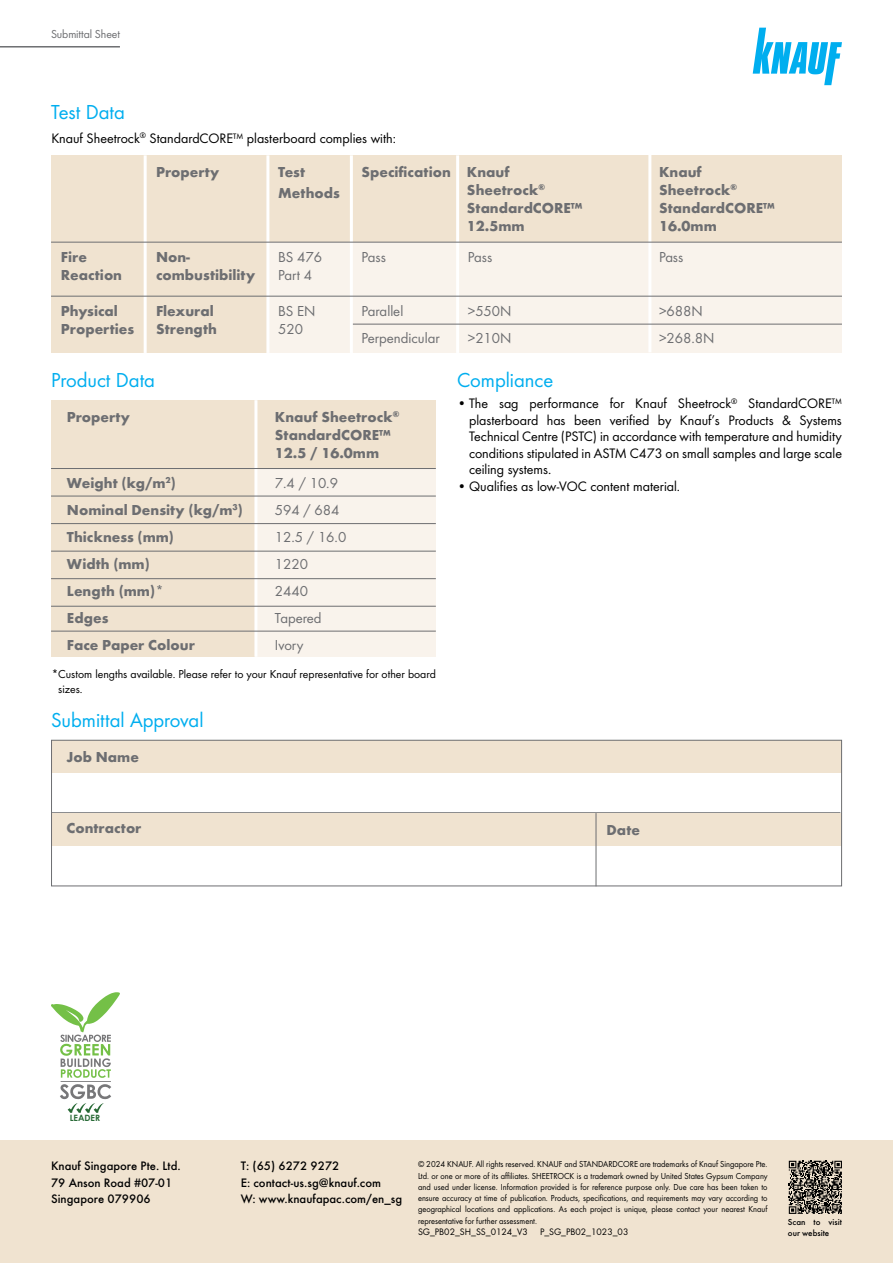
<style>
.page{position:relative;width:893px;height:1263px;background:#fff}
.page>*{position:absolute;margin:0;border:0;box-sizing:border-box;transform-origin:0 0}
.t1{font:21px "Futura Boo";color:#00aeef}
.t2{font:700 15px/18px "Futura";color:#6d6e71}
.t3{font:15px/27px "Futura Boo";color:#6d6e71}
.t4{font:14.25px/16.5px "Futura Boo";color:#000;text-align:justify}
.t5{font:500 12.75px/16.5px "Futura";color:#000}
.t6{font:12px/14.4px "Futura Boo";color:#000}
.t7{font:12px "Futura Boo";letter-spacing:-.01em;color:#6d6e71}
.t8{font:9.75px "Futura Boo";color:#000}
.t9{font:9px/11.2px "Futura Boo";color:#000;text-align:justify;scale:.95 1}
.t10{font:500 9px/10.8px "Futura";color:#000}
.t11{font:700 8.7px "Century Gothic";color:#286a36}
</style>
<div class="page">
<svg style="left:753px;top:28px;width:89px;height:57px"></svg>
<hr style="left:0;top:46px;width:120px;height:2px;background:#6d6e71">
<div style="left:0;top:1141px;width:893px;height:122px;background:#f0e3d0"></div>
<div style="left:51px;top:242px;width:217px;height:111px;background:#f0e3d0"></div>
<div style="left:234px;top:400px;width:202px;height:257px;background:#f9f3ec"></div>
<div style="left:51px;top:155px;width:791px;height:87px;background:#f0e3d0"></div>
<div style="left:266px;top:242px;width:576px;height:111px;background:#f9f3ec"></div>
<hr style="left:266px;top:155px;width:3px;height:198px;background:#fff">
<hr style="left:144px;top:155px;width:3px;height:198px;background:#fff">
<hr style="left:350px;top:155px;width:3px;height:198px;background:#fff">
<hr style="left:456px;top:155px;width:3px;height:198px;background:#fff">
<hr style="left:648px;top:155px;width:3px;height:197px;background:#fff">
<hr style="left:353px;top:324px;width:489px;height:1px;background:#6d6e71">
<hr style="left:51px;top:242px;width:791px;height:1px;background:#6d6e71">
<hr style="left:51px;top:296px;width:791px;height:1px;background:#6d6e71">
<hr style="left:52px;top:812px;width:788px;height:1px;background:#6d6e71">
<div style="left:52px;top:740px;width:790px;height:33px;background:#f0e3d0"></div>
<div style="left:52px;top:813px;width:790px;height:33px;background:#f0e3d0"></div>
<div style="left:51px;top:740px;width:791px;height:146px;border:1px solid #6d6e71"></div>
<hr style="left:596px;top:813px;width:1px;height:73px;background:#6d6e71">
<div style="left:51px;top:400px;width:203px;height:257px;background:#f0e3d0"></div>
<div style="left:234px;top:400px;width:202px;height:68px;background:#f0e3d0"></div>
<hr style="left:254px;top:400px;width:3px;height:257px;background:#fff">
<hr style="left:51px;top:468px;width:385px;height:1px;background:#6d6e71">
<hr style="left:51px;top:578px;width:385px;height:1px;background:#6d6e71">
<hr style="left:51px;top:551px;width:385px;height:1px;background:#6d6e71">
<hr style="left:51px;top:523px;width:385px;height:1px;background:#6d6e71">
<hr style="left:51px;top:496px;width:385px;height:1px;background:#6d6e71">
<hr style="left:51px;top:606px;width:385px;height:1px;background:#6d6e71">
<hr style="left:51px;top:631px;width:385px;height:1px;background:#6d6e71">
<svg style="left:789px;top:1161px;width:53px;height:53px"></svg>
<svg style="left:51px;top:992px;width:69px;height:121px"></svg>
<h3 class="t7" style="left:51px;top:25px;width:70px">Submittal Sheet</h3>
<h1 class="t1" style="left:51px;top:98px;width:75px">Test Data</h1>
<h3 class="t4" style="left:51px;top:129px;width:346px">Knauf Sheetrock<sup>®</sup> StandardCORE™ plasterboard complies with:</h3>
<h2 class="t2" style="left:61px;top:247px;width:63px">Fire<br>Reaction</h2>
<h2 class="t2" style="left:61px;top:301px;width:75px">Physical<br>Properties</h2>
<h2 class="t2" style="left:156px;top:162px;width:65px">Property</h2>
<h2 class="t2" style="left:467px;top:162px;width:117px;text-indent:-105px">Specification Knauf<br>Sheetrock<sup>®<br></sup>StandardCORE™<br>12.5mm</h2>
<h2 class="t2" style="left:659px;top:162px;width:117px">Knauf<br>Sheetrock<sup>®<br></sup>StandardCORE™<br>16.0mm</h2>
<h2 class="t2" style="left:156px;top:247px;width:101px">Non&shy;combustibility</h2>
<h2 class="t2" style="left:156px;top:301px;width:63px">Flexural<br>Strength</h2>
<h2 class="t2" style="left:278px;top:161px;width:63px;line-height:21px">Test<br>Methods</h2>
<h2 class="t3" style="left:278px;top:247px;width:45px;line-height:18px">BS 476<br>Part 4</h2>
<h2 class="t3" style="left:278px;top:301px;width:39px;line-height:18px">BS EN<br>520</h2>
<h2 class="t3" style="left:362px;top:243px;width:26px">Pass</h2>
<h2 class="t3" style="left:468px;top:243px;width:26px">Pass</h2>
<h2 class="t3" style="left:659px;top:243px;width:26px">Pass</h2>
<h2 class="t3" style="left:362px;top:297px;width:80px">Parallel<br>Perpendicular</h2>
<h2 class="t3" style="left:468px;top:297px;width:45px">&gt;550N &gt;210N</h2>
<h2 class="t3" style="left:659px;top:297px;width:57px">&gt;688N &gt;268.8N</h2>
<h1 class="t1" style="left:51px;top:366px;width:105px">Product Data</h1>
<h2 class="t2" style="left:67px;top:407px;width:65px">Property</h2>
<h2 class="t2" style="left:275px;top:407px;width:126px">Knauf Sheetrock<sup>®<br></sup>StandardCORE™<br>12.5 / 16.0mm</h2>
<h2 class="t2" style="left:67px;top:468px;width:177px;line-height:27px">Weight (kg/m<sup>2</sup>)<br>Nominal Density (kg/m<sup>3</sup>)<br>Thickness (mm)<br>Width (mm)<br>Length (mm)*<br>Edges<br>Face Paper Colour</h2>
<h2 class="t3" style="left:275px;top:469px;width:73px">7.4 / 10.9<br>594 / 684<br>12.5 / 16.0<br>1220<br>2440<br>Tapered<br>Ivory</h2>
<h3 class="t6" style="left:58px;top:666px;width:379px;text-indent:-7px">*Custom lengths available. Please refer to your Knauf representative for other board sizes.</h3>
<h1 class="t1" style="left:51px;top:706px;width:154px">Submittal Approval</h1>
<h2 class="t2" style="left:66px;top:747px;width:74px">Job Name</h2>
<h1 class="t1" style="left:457px;top:366px;width:98px">Compliance</h1>
<p class="t4" style="left:469px;top:395px;width:374px;text-indent:-12px">• The sag performance for Knauf Sheetrock<sup>®</sup> StandardCORE™ plasterboard has been verified by Knauf’s Products &amp; Systems Technical Centre (PSTC) in accordance with temperature and humidity conditions stipulated in ASTM C473 on small samples and large scale ceiling systems.</p>
<h3 class="t4" style="left:457px;top:477px;width:225px">• Qualifies as low-VOC content material.</h3>
<h2 class="t2" style="left:66px;top:818px;width:77px">Contractor</h2>
<h2 class="t2" style="left:606px;top:820px;width:35px">Date</h2>
<p class="t11" style="left:70px;top:1113px;width:32px">LEADER</p>
<h3 class="t5" style="left:51px;top:1156px;width:131px">Knauf Singapore Pte. Ltd.<br>79 Anson Road #07-01<br>Singapore 079906</h3>
<h3 class="t5" style="left:241px;top:1156px;width:163px">T: (65) 6272 9272<br>E: contact-us.sg@knauf.com<br>W: www.knaufapac.com/en_sg</h3>
<p class="t9" style="left:418px;top:1158px;width:369px">© 2024 KNAUF. All rights reserved. KNAUF and STANDARDCORE are trademarks of Knauf Singapore Pte.<br>Ltd. or one or more of its affiliates. SHEETROCK is a trademark owned by United States Gypsum Company and used under license. Information provided is for reference purpose only. Due care has been taken to ensure accuracy at time of publication. Products, specifications, and requirements may vary according to geographical locations and applications. As each project is unique, please contact your nearest Knauf representative for further assessment.</p>
<p class="t8" style="left:418px;top:1225px;width:111px">SG_PB02_SH_SS_0124_V3</p>
<p class="t8" style="left:540px;top:1225px;width:90px">P_SG_PB02_1023_03</p>
<p class="t10" style="left:788px;top:1215px;width:56px">Scan to visit our website</p>
</div>
